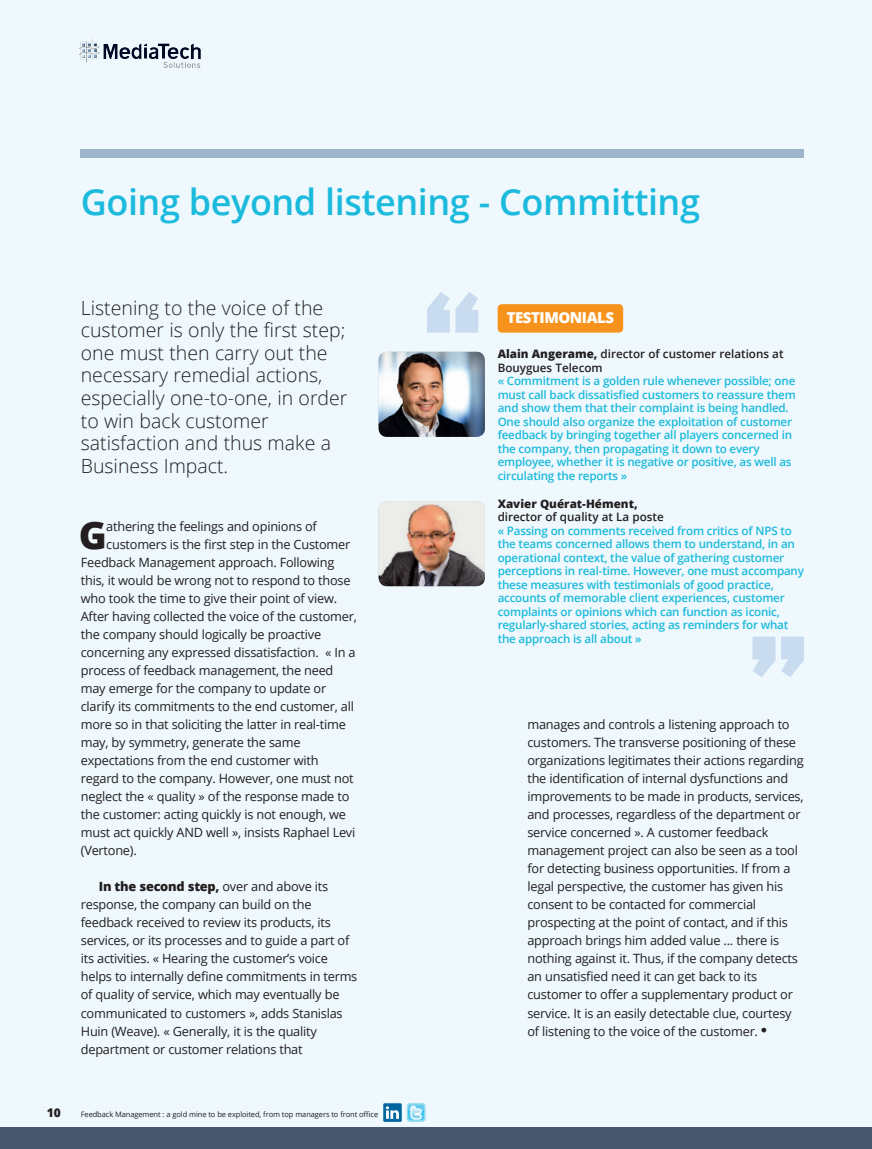
<style>
.page{position:relative;width:872px;height:1149px;background:#fff}
.page>*{position:absolute;margin:0;border:0;box-sizing:border-box;transform-origin:0 0}
._3_Texte_Lettrine{font:800 37.95px "Open Sans";color:#231f20}
._1_Titre{font:600 36px "Open Sans";letter-spacing:-.015em;color:#1cbadc}
._2_Chapo{font:300 19.5px/22.5px "Open Sans";color:#231f20}
.t1{font:800 15px "Open Sans";letter-spacing:-.03em;color:#fff}
._4_2_Texte_retrait{font:12.75px/18px "Open Sans";letter-spacing:-.02em;color:#231f20}
._3_Texte_Lettrine-2{font:12.75px "Open Sans";letter-spacing:-.02em;color:#231f20}
.t2{font:800 12px "Open Sans";color:#231f20}
._6_Témoignage_Texte{font:600 11.7px/13.5px "Open Sans";letter-spacing:-.02em;color:#1cbadc}
._5_Témoignage_Nom_fo{font:600 11.7px/13.5px "Open Sans";color:#231f20}
.t3{font:7.5px "Open Sans";letter-spacing:-.015em;color:#231f20}
.s1{font-weight:800}
.s2{font-family:"Myriad Pro";font-size:22.5px}
</style>
<div class="page">
<div style="left:0;top:0;width:872px;height:1148px;background:#eef8fd"></div>
<div style="left:0;top:1127px;width:872px;height:21px;background:#48576d"></div>
<svg style="left:407px;top:1103px;width:18px;height:18px"></svg>
<svg style="left:383px;top:1102px;width:19px;height:19px"></svg>
<svg style="left:386px;top:1105px;width:13px;height:13px"></svg>
<img style="left:79px;top:39px;width:122px;height:29px">
<svg style="left:427px;top:292px;width:51px;height:40px"></svg>
<svg style="left:752px;top:636px;width:52px;height:41px"></svg>
<div style="left:81px;top:149px;width:723px;height:8px;background:#9eb4c8"></div>
<img style="left:378px;top:351px;width:107px;height:86px">
<img style="left:378px;top:501px;width:107px;height:85px">
<div style="left:497px;top:304px;width:126px;height:28px;background:#f7931d;border-radius:4px"></div>
<p class="_1_Titre" style="left:81px;top:177px;width:620px">Going beyond listening - Committing</p>
<p class="_2_Chapo" style="left:81px;top:296px;width:268px">Listening to the voice of the customer is only the first step; one must then carry out the necessary remedial actions, especially one-to-one, in order to win back customer satisfaction and thus make a<br>Business Impact.</p>
<p class="_3_Texte_Lettrine" style="left:79px;top:506px;width:30px">G</p>
<p class="_3_Texte_Lettrine-2" style="left:106px;top:517px;width:212px">athering the feelings and opinions of</p>
<p class="_3_Texte_Lettrine-2" style="left:106px;top:535px;width:245px">customers is the first step in the Customer</p>
<p class="_3_Texte_Lettrine-2" style="left:81px;top:553px;width:255px">Feedback Management approach. Following</p>
<p class="_3_Texte_Lettrine-2" style="left:81px;top:571px;width:271px">this, it would be wrong not to respond to those</p>
<p class="_3_Texte_Lettrine-2" style="left:81px;top:589px;width:258px">who took the time to give their point of view.</p>
<p class="_3_Texte_Lettrine-2" style="left:81px;top:607px;width:277px">After having collected the voice of the customer,</p>
<p class="_3_Texte_Lettrine-2" style="left:81px;top:625px;width:242px">the company should logically be proactive</p>
<p class="_3_Texte_Lettrine-2" style="left:81px;top:643px;width:276px">concerning any expressed dissatisfaction. « In a</p>
<p class="_3_Texte_Lettrine-2" style="left:81px;top:661px;width:254px">process of feedback management, the need</p>
<p class="_3_Texte_Lettrine-2" style="left:81px;top:679px;width:247px">may emerge for the company to update or</p>
<p class="_3_Texte_Lettrine-2" style="left:81px;top:697px;width:275px">clarify its commitments to the end customer, all</p>
<p class="_3_Texte_Lettrine-2" style="left:81px;top:715px;width:267px">more so in that soliciting the latter in real-time</p>
<p class="_3_Texte_Lettrine-2" style="left:81px;top:733px;width:221px">may, by symmetry, generate the same</p>
<p class="_3_Texte_Lettrine-2" style="left:81px;top:751px;width:239px">expectations from the end customer with</p>
<p class="_3_Texte_Lettrine-2" style="left:81px;top:769px;width:274px">regard to the company. However, one must not</p>
<p class="_3_Texte_Lettrine-2" style="left:81px;top:787px;width:270px">neglect the « quality » of the response made to</p>
<p class="_3_Texte_Lettrine-2" style="left:81px;top:805px;width:267px">the customer: acting quickly is not enough, we</p>
<p class="_3_Texte_Lettrine-2" style="left:81px;top:823px;width:276px">must act quickly AND well », insists Raphael Levi</p>
<p class="_3_Texte_Lettrine-2" style="left:81px;top:841px;width:57px">(Vertone).</p>
<p class="_4_2_Texte_retrait" style="left:81px;top:877px;width:278px;text-indent:18px"><span class="s1">In the second step,</span> over and above its response, the company can build on the feedback received to review its products, its services, or its processes and to guide a part of its activities. « Hearing the customer’s voice helps to internally define commitments in terms of quality of service, which may eventually be communicated to customers », adds Stanislas Huin (Weave). « Generally, it is the quality department or customer relations that</p>
<p class="t2" style="left:47px;top:1103px;width:16px">10</p>
<p class="t3" style="left:81px;top:1109px;width:299px">Feedback Management : a gold mine to be exploited, from top managers to front office</p>
<p class="t1" style="left:507px;top:306px;width:109px">TESTIMONIALS</p>
<p class="_5_Témoignage_Nom_fo" style="left:497px;top:347px;width:287px"><span class="s1">Alain Angerame,</span> director of customer relations at<br>Bouygues Telecom</p>
<p class="_6_Témoignage_Texte" style="left:497px;top:374px;width:300px">« Commitment is a golden rule whenever possible; one must call back dissatisfied customers to reassure them and show them that their complaint is being handled.<br>One should also organize the exploitation of customer feedback by bringing together all players concerned in the company, then propagating it down to every employee, whether it is negative or positive, as well as circulating the reports »</p>
<p class="_5_Témoignage_Nom_fo" style="left:497px;top:496px;width:168px"><span class="s1">Xavier Quérat-Hément, </span>director of quality at La poste</p>
<p class="_6_Témoignage_Texte" style="left:497px;top:523px;width:308px">« Passing on comments received from critics of NPS to the teams concerned allows them to understand, in an operational context, the value of gathering customer perceptions in real-time. However, one must accompany these measures with testimonials of good practice, accounts of memorable client experiences, customer complaints or opinions which can function as iconic, regularly-shared stories, acting as reminders for what the approach is all about »</p>
<p class="_4_2_Texte_retrait" style="left:527px;top:715px;width:278px">manages and controls a listening approach to customers. The transverse positioning of these organizations legitimates their actions regarding the identification of internal dysfunctions and improvements to be made in products, services, and processes, regardless of the department or service concerned ». A customer feedback management project can also be seen as a tool for detecting business opportunities. If from a legal perspective, the customer has given his consent to be contacted for commercial prospecting at the point of contact, and if this approach brings him added value ... there is nothing against it. Thus, if the company detects an unsatisfied need it can get back to its customer to offer a supplementary product or service. It is an easily detectable clue, courtesy of listening to the voice of the customer. <span class="s2">•</span></p>
</div>
